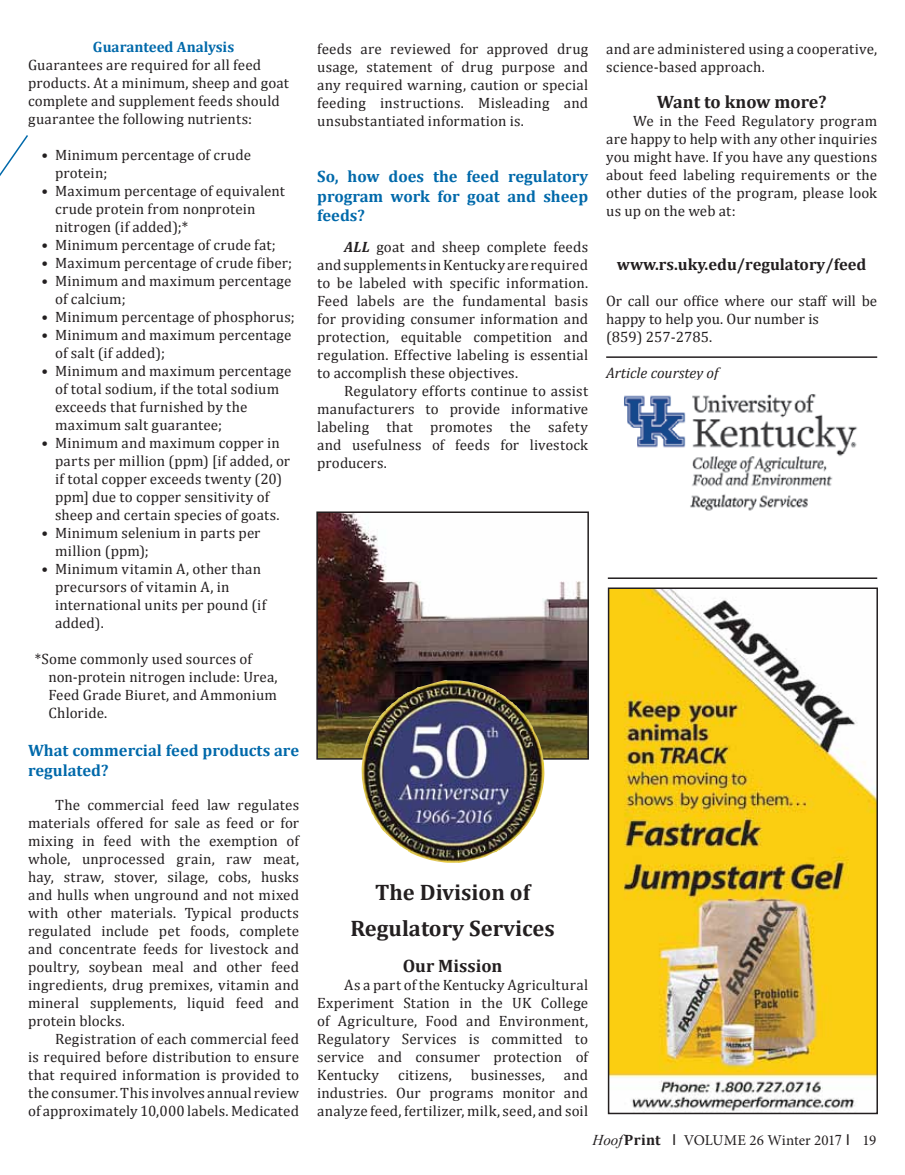
<style>
.page{position:relative;width:905px;height:1175px;background:#fff}
.page>*{position:absolute;margin:0;border:0;box-sizing:border-box;transform-origin:0 0}
.t1{font:700 22.5px/36px "Cambria";color:#231f20;text-align:center}
.t2{font:700 18px "Cambria";color:#231f20}
.t3{font:700 16.5px/19.8px "Cambria";color:#0069aa}
.t4{font:700 16.5px "Cambria";color:#231f20}
.t5{font:15px/18px "Cambria";letter-spacing:.01em;color:#231f20}
.t6{font:15px "Minion Pro";color:#231f20}
.t7{font:700 15px "Cambria";color:#0069aa}
.t8{font:italic 15px "Cambria";color:#231f20}
.s1{font-weight:700;font-style:italic}
.s2{font-family:"Times New Roman";font-style:italic}
.s3{font-family:"Cambria";font-weight:700}
.s4{font-family:"Arial"}
.s5{font-family:"Times New Roman"}
</style>
<div class="page">
<hr style="left:606px;top:356px;width:271px;height:2px;background:#231f20">
<svg style="left:0;top:135px;width:28px;height:41px"></svg>
<img style="left:319px;top:514px;width:267px;height:242px">
<div style="left:316px;top:511px;width:273px;height:248px;border:2px solid #231f20"></div>
<img style="left:360px;top:680px;width:185px;height:183px">
<img style="left:624px;top:394px;width:233px;height:117px">
<img style="left:611px;top:590px;width:263px;height:521px">
<div style="left:608px;top:587px;width:269px;height:527px;border:2px solid #231f20"></div>
<hr style="left:608px;top:577px;width:269px;height:2px;background:#231f20">
<p class="t7" style="left:93px;top:36px;width:143px">Guaranteed Analysis</p>
<p class="t5" style="left:28px;top:56px;width:262px">Guarantees are required for all feed products. At a minimum, sheep and goat complete and supplement feeds should guarantee the following nutrients:</p>
<p class="t5" style="left:55px;top:146px;width:197px;text-indent:-14px">• Minimum percentage of crude protein;</p>
<p class="t5" style="left:55px;top:182px;width:231px;text-indent:-14px">• Maximum percentage of equivalent crude protein from nonprotein nitrogen (if added);*</p>
<p class="t5" style="left:42px;top:236px;width:236px">• Minimum percentage of crude fat;</p>
<p class="t5" style="left:42px;top:254px;width:252px">• Maximum percentage of crude fiber;</p>
<p class="t5" style="left:55px;top:272px;width:238px;text-indent:-14px">• Minimum and maximum percentage of calcium;</p>
<p class="t5" style="left:42px;top:308px;width:255px">• Minimum percentage of phosphorus;</p>
<p class="t5" style="left:55px;top:326px;width:238px;text-indent:-14px">• Minimum and maximum percentage of salt (if added);</p>
<p class="t5" style="left:55px;top:362px;width:238px;text-indent:-14px">• Minimum and maximum percentage of total sodium, if the total sodium exceeds that furnished by the maximum salt guarantee;</p>
<p class="t5" style="left:55px;top:434px;width:236px;text-indent:-14px">• Minimum and maximum copper in parts per million (ppm) [if added, or if total copper exceeds twenty (20) ppm] due to copper sensitivity of sheep and certain species of goats.</p>
<p class="t5" style="left:55px;top:524px;width:207px;text-indent:-14px">• Minimum selenium in parts per million (ppm);</p>
<p class="t5" style="left:55px;top:560px;width:213px;text-indent:-14px">• Minimum vitamin A, other than precursors of vitamin A, in international units per pound (if added).</p>
<p class="t5" style="left:48px;top:650px;width:231px;text-indent:-14px">*Some commonly used sources of non-protein nitrogen include: Urea,<br>Feed Grade Biuret, and Ammonium<br>Chloride.</p>
<p class="t3" style="left:28px;top:740px;width:272px">What commercial feed products are regulated?</p>
<p class="t5" style="left:28px;top:796px;width:272px;text-align:justify;text-indent:27px">The commercial feed law regulates materials offered for sale as feed or for mixing in feed with the exemption of whole, unprocessed grain, raw meat, hay, straw, stover, silage, cobs, husks and hulls when unground and not mixed with other materials. Typical products regulated include pet foods, complete and concentrate feeds for livestock and poultry, soybean meal and other feed ingredients, drug premixes, vitamin and mineral supplements, liquid feed and protein blocks.</p>
<p class="t5" style="left:28px;top:1030px;width:272px;text-align:justify;text-indent:27px">Registration of each commercial feed is required before distribution to ensure that required information is provided to the consumer. This involves annual review of approximately 10,000 labels. Medicated</p>
<p class="t5" style="left:317px;top:40px;width:272px;text-align:justify">feeds are reviewed for approved drug usage, statement of drug purpose and any required warning, caution or special feeding instructions. Misleading and unsubstantiated information is.</p>
<p class="t3" style="left:317px;top:166px;width:272px;text-align:justify">So, how does the feed regulatory program work for goat and sheep feeds?</p>
<p class="t5" style="left:317px;top:238px;width:272px;text-align:justify;text-indent:27px"><span class="s1">ALL</span> goat and sheep complete feeds and supplements in Kentucky are required to be labeled with specific information.<br>Feed labels are the fundamental basis for providing consumer information and protection, equitable competition and regulation. Effective labeling is essential to accomplish these objectives.</p>
<p class="t5" style="left:317px;top:382px;width:272px;text-align:justify;text-indent:27px">Regulatory efforts continue to assist manufacturers to provide informative labeling that promotes the safety and usefulness of feeds for livestock producers.</p>
<p class="t5" style="left:606px;top:40px;width:272px">and are administered using a cooperative, science-based approach.</p>
<p class="t2" style="left:656px;top:89px;width:171px">Want to know more?</p>
<p class="t5" style="left:606px;top:112px;width:272px;text-align:justify;text-indent:27px">We in the Feed Regulatory program are happy to help with any other inquiries you might have. If you have any questions about feed labeling requirements or the other duties of the program, please look us up on the web at:</p>
<p class="t4" style="left:617px;top:253px;width:251px">www.rs.uky.edu/regulatory/feed</p>
<p class="t5" style="left:606px;top:292px;width:272px">Or call our office where our staff will be happy to help you. Our number is<br>(859) 257-2785.</p>
<p class="t8" style="left:606px;top:362px;width:114px">Article courstey of</p>
<h1 class="t1" style="left:350px;top:874px;width:206px">The Division of<br>Regulatory Services</h1>
<p class="t2" style="left:403px;top:953px;width:101px">Our Mission</p>
<p class="t5" style="left:317px;top:976px;width:272px;text-align:justify;text-indent:27px">As a part of the Kentucky Agricultural Experiment Station in the UK College of Agriculture, Food and Environment, Regulatory Services is committed to service and consumer protection of Kentucky</p>
<p class="t5" style="left:317px;top:1066px;width:272px;text-align:justify;text-indent:247px">and industries. Our programs monitor and analyze feed, fertilizer, milk, seed, and soil</p>
<p class="t5" style="left:398px;top:1066px;width:55px">citizens,</p>
<p class="t5" style="left:471px;top:1066px;width:76px">businesses,</p>
<p class="t6" style="left:592px;top:1130px;width:285px"><span class="s2">Hoof</span><span class="s3">Print</span> <span class="s4">I</span> VOLUME 26 Winter 201<span class="s5">7</span> <span class="s4">I</span> 19</p>
</div>
